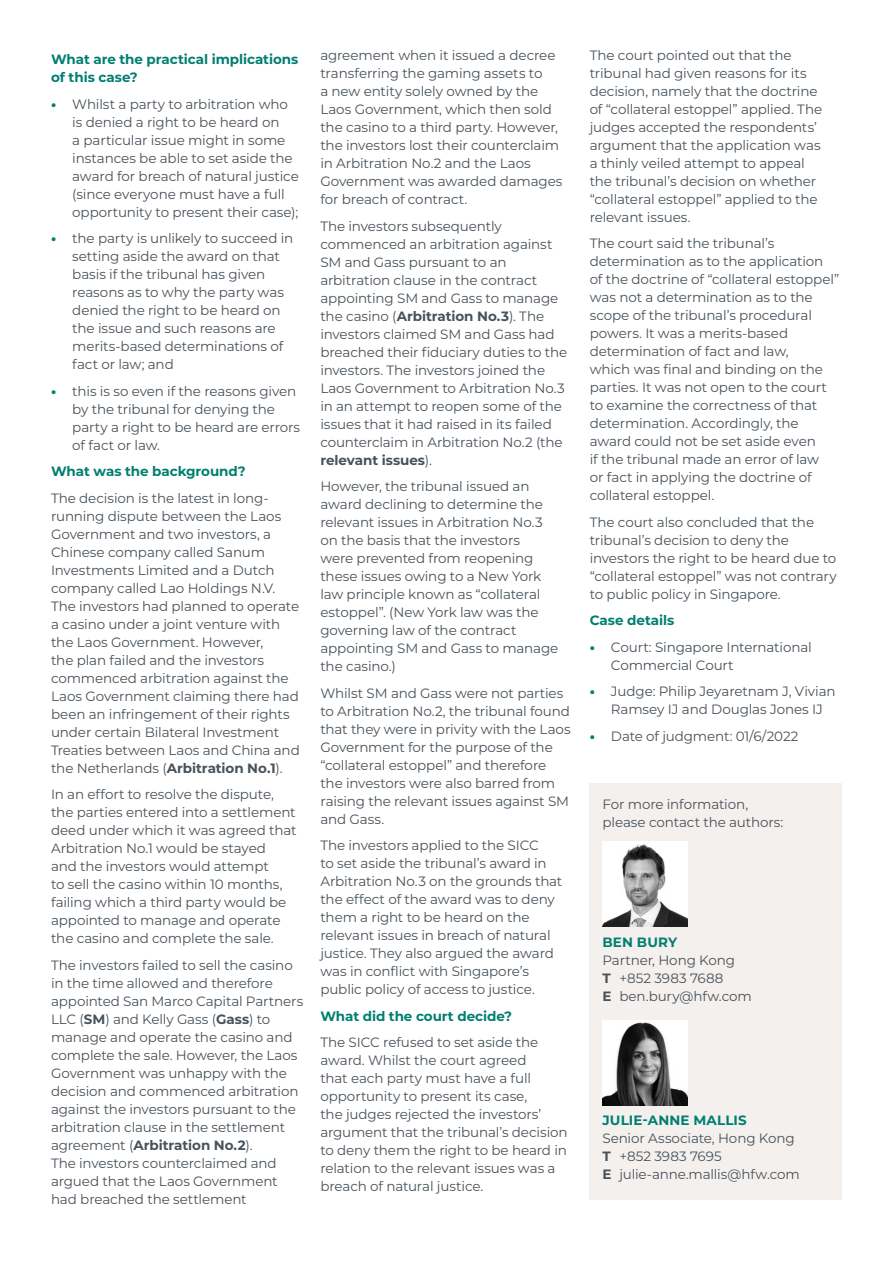
<style>
.page{position:relative;width:893px;height:1263px;background:#fff}
.page>*{position:absolute;margin:0;border:0;box-sizing:border-box;transform-origin:0 0}
.t1{font:13.5px/18px "Montserrat";letter-spacing:-.01em;color:#48525a}
.t2{font:700 13.5px/18px "Montserrat";letter-spacing:-.005em;color:#007f71}
.t3{font:700 13.5px "Montserrat";letter-spacing:.015em;color:#007f71}
.s1{font-weight:800;color:#007f71}
.s2{font-weight:700}
</style>
<div class="page">
<div style="left:590px;top:783px;width:252px;height:416px;background:#f4f0ee"></div>
<img style="left:602px;top:842px;width:85px;height:85px">
<img style="left:602px;top:1020px;width:85px;height:85px">
<p class="t2" style="left:51px;top:50px;width:249px">What are the practical implications of this case?</p>
<p class="t1" style="left:72px;top:94px;width:228px;text-indent:-21px"><span class="s1">•</span> Whilst a party to arbitration who is denied a right to be heard on<br>a particular issue might in some instances be able to set aside the award for breach of natural justice (since everyone must have a full opportunity to present their case);</p>
<p class="t1" style="left:72px;top:229px;width:223px;text-indent:-21px"><span class="s1">•</span> the party is unlikely to succeed in setting aside the award on that basis if the tribunal has given reasons as to why the party was denied the right to be heard on the issue and such reasons are merits-based determinations of fact or law; and</p>
<p class="t1" style="left:72px;top:381px;width:229px;text-indent:-21px"><span class="s1">•</span> this is so even if the reasons given by the tribunal for denying the party a right to be heard are errors of fact or law.</p>
<p class="t2" style="left:51px;top:462px;width:196px">What was the background?</p>
<p class="t1" style="left:51px;top:488px;width:250px">The decision is the latest in long&shy;running dispute between the Laos Government and two investors, a Chinese company called Sanum Investments Limited and a Dutch company called Lao Holdings N.V.<br>The investors had planned to operate a casino under a joint venture with the Laos Government. However,<br>the plan failed and the investors commenced arbitration against the Laos Government claiming there had been an infringement of their rights under certain Bilateral Investment Treaties between Laos and China and the Netherlands (<span class="s2">Arbitration No.1</span>).</p>
<p class="t1" style="left:51px;top:785px;width:247px">In an effort to resolve the dispute, the parties entered into a settlement deed under which it was agreed that Arbitration No.1 would be stayed<br>and the investors would attempt<br>to sell the casino within 10 months, failing which a third party would be appointed to manage and operate the casino and complete the sale.</p>
<p class="t1" style="left:51px;top:955px;width:254px">The investors failed to sell the casino in the time allowed and therefore appointed San Marco Capital Partners LLC (<span class="s2">SM</span>) and Kelly Gass (<span class="s2">Gass</span>) to manage and operate the casino and complete the sale. However, the Laos Government was unhappy with the decision and commenced arbitration against the investors pursuant to the arbitration clause in the settlement agreement (<span class="s2">Arbitration No.2</span>).<br>The investors counterclaimed and argued that the Laos Government had breached the settlement</p>
<p class="t1" style="left:320px;top:46px;width:244px">agreement when it issued a decree transferring the gaming assets to<br>a new entity solely owned by the<br>Laos Government, which then sold the casino to a third party. However, the investors lost their counterclaim in Arbitration No.2 and the Laos<br>Government was awarded damages for breach of contract.</p>
<p class="t1" style="left:320px;top:216px;width:248px">The investors subsequently commenced an arbitration against SM and Gass pursuant to an arbitration clause in the contract appointing SM and Gass to manage the casino (<span class="s2">Arbitration No.3</span>). The investors claimed SM and Gass had breached their fiduciary duties to the investors. The investors joined the Laos Government to Arbitration No.3 in an attempt to reopen some of the issues that it had raised in its failed counterclaim in Arbitration No.2 (the <span class="s2">relevant issues</span>).</p>
<p class="t1" style="left:320px;top:477px;width:240px">However, the tribunal issued an award declining to determine the relevant issues in Arbitration No.3 on the basis that the investors<br>were prevented from reopening these issues owing to a New York law principle known as “collateral estoppel”. (New York law was the governing law of the contract appointing SM and Gass to manage the casino.)</p>
<p class="t1" style="left:320px;top:683px;width:252px">Whilst SM and Gass were not parties to Arbitration No.2, the tribunal found that they were in privity with the Laos Government for the purpose of the “collateral estoppel” and therefore the investors were also barred from raising the relevant issues against SM and Gass.</p>
<p class="t1" style="left:320px;top:836px;width:244px">The investors applied to the SICC<br>to set aside the tribunal’s award in Arbitration No.3 on the grounds that the effect of the award was to deny them a right to be heard on the relevant issues in breach of natural justice. They also argued the award was in conflict with Singapore’s public policy of access to justice.</p>
<p class="t2" style="left:320px;top:1006px;width:193px">What did the court decide?</p>
<p class="t1" style="left:320px;top:1033px;width:249px">The SICC refused to set aside the award. Whilst the court agreed<br>that each party must have a full opportunity to present its case,<br>the judges rejected the investors’ argument that the tribunal’s decision to deny them the right to be heard in relation to the relevant issues was a breach of natural justice.</p>
<p class="t1" style="left:590px;top:46px;width:234px">The court pointed out that the tribunal had given reasons for its decision, namely that the doctrine of “collateral estoppel” applied. The judges accepted the respondents’ argument that the application was a thinly veiled attempt to appeal the tribunal’s decision on whether “collateral estoppel” applied to the relevant issues.</p>
<p class="t1" style="left:590px;top:234px;width:251px">The court said the tribunal’s determination as to the application of the doctrine of “collateral estoppel” was not a determination as to the scope of the tribunal’s procedural powers. It was a merits-based determination of fact and law,<br>which was final and binding on the parties. It was not open to the court to examine the correctness of that determination. Accordingly, the award could not be set aside even<br>if the tribunal made an error of law<br>or fact in applying the doctrine of collateral estoppel.</p>
<p class="t1" style="left:590px;top:513px;width:249px">The court also concluded that the tribunal’s decision to deny the investors the right to be heard due to “collateral estoppel” was not contrary to public policy in Singapore.</p>
<p class="t2" style="left:590px;top:611px;width:86px">Case details</p>
<p class="t1" style="left:611px;top:638px;width:202px;text-indent:-21px"><span class="s1">•</span> Court: Singapore International<br>Commercial Court</p>
<p class="t1" style="left:611px;top:682px;width:226px;text-indent:-21px"><span class="s1">•</span> Judge: Philip Jeyaretnam J, Vivian<br>Ramsey IJ and Douglas Jones IJ</p>
<p class="t1" style="left:590px;top:727px;width:210px"><span class="s1">•</span> Date of judgment: 01/6/2022</p>
<p class="t1" style="left:602px;top:794px;width:182px">For more information, please contact the authors:</p>
<p class="t2" style="left:602px;top:932px;width:76px">BEN BURY</p>
<p class="t1" style="left:602px;top:950px;width:151px">Partner, Hong Kong<br><span class="s2">T</span> +852 3983 7688<br><span class="s2">E</span> ben.bury@hfw.com</p>
<p class="t3" style="left:602px;top:1110px;width:146px">JULIE-ANNE MALLIS</p>
<p class="t1" style="left:602px;top:1129px;width:199px">Senior Associate, Hong Kong<br><span class="s2">T</span> +852 3983 7695<br><span class="s2">E</span> julie-anne.mallis@hfw.com</p>
</div>
